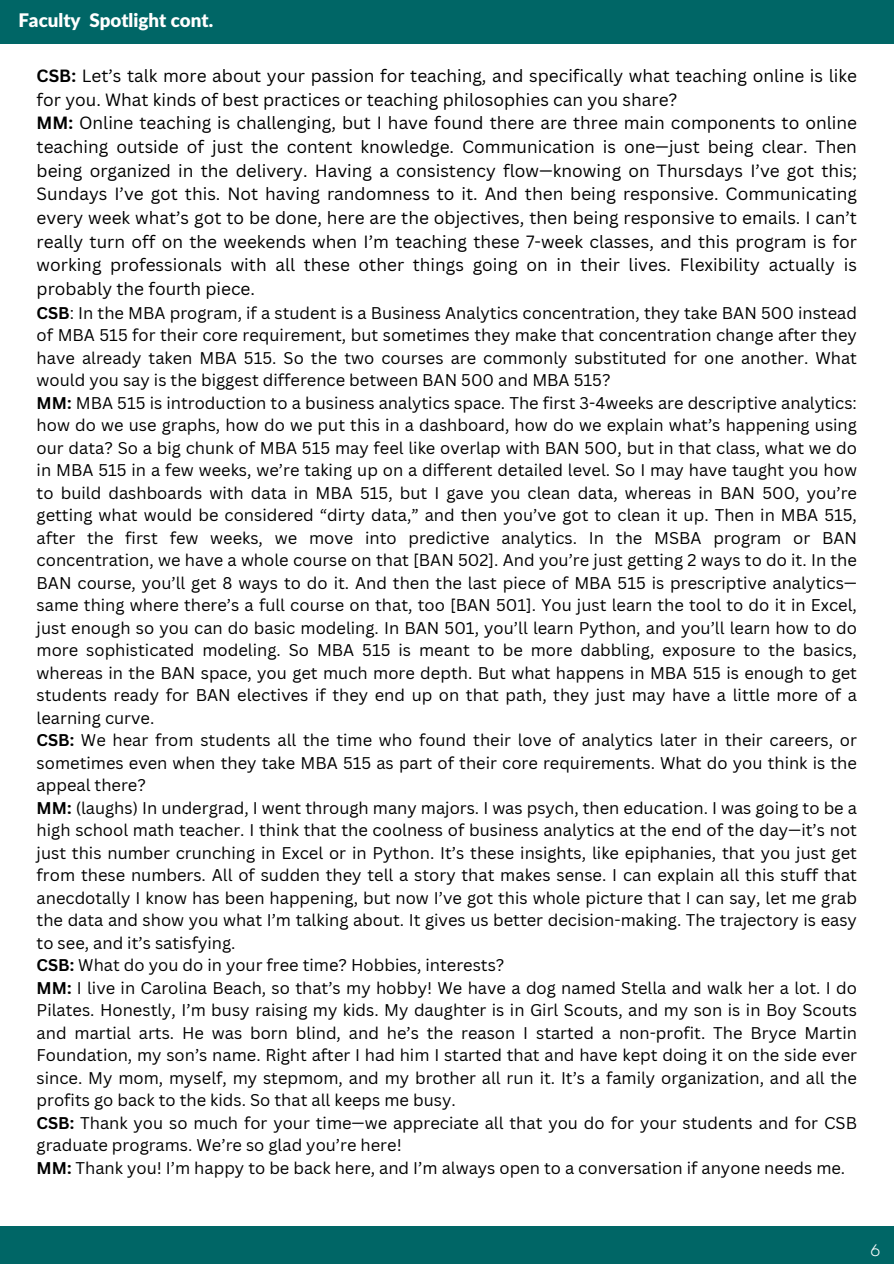
<style>
.page{position:relative;width:894px;height:1264px;background:#fff}
.page>*{position:absolute;margin:0;border:0;box-sizing:border-box;transform-origin:0 0}
.t1{font:900 18.75px "Lato Latin";color:#fff}
.t2{font:17.25px/23.7px "Canva Sans";color:#000}
.t3{font:16.65px "Garet";color:#fff}
.t4{font:16.5px/22.5px "Canva Sans";color:#000;text-align:justify}
.s1{font-weight:700}
</style>
<div class="page">
<div style="left:0;top:0;width:893px;height:43px;background:#066"></div>
<div style="left:0;top:1225px;width:893px;height:38px;background:#066"></div>
<h1 class="t1" style="left:18px;top:12px;width:196px">Faculty Spotlight cont.</h1>
<p class="t2" style="left:37px;top:64px;width:821px"><span class="s1">CSB:</span> Let’s talk more about your passion for teaching, and specifically what teaching online is like for you. What kinds of best practices or teaching philosophies can you share?</p>
<p class="t2" style="left:37px;top:111px;width:821px;text-align:justify"><span class="s1">MM:</span> Online teaching is challenging, but I have found there are three main components to online teaching outside of just the content knowledge. Communication is one—just being clear. Then being organized in the delivery. Having a consistency flow—knowing on Thursdays I’ve got this; Sundays I’ve got this. Not having randomness to it. And then being responsive. Communicating every week what’s got to be done, here are the objectives, then being responsive to emails. I can’t really turn off on the weekends when I’m teaching these 7-week classes, and this program is for working professionals with all these other things going on in their lives. Flexibility actually is probably the fourth piece.</p>
<p class="t4" style="left:37px;top:301px;width:821px"><span class="s1">CSB</span>: In the MBA program, if a student is a Business Analytics concentration, they take BAN 500 instead of MBA 515 for their core requirement, but sometimes they make that concentration change after they have already taken MBA 515. So the two courses are commonly substituted for one another. What would you say is the biggest difference between BAN 500 and MBA 515?</p>
<p class="t4" style="left:37px;top:391px;width:821px"><span class="s1">MM:</span> MBA 515 is introduction to a business analytics space. The first 3-4weeks are descriptive analytics: how do we use graphs, how do we put this in a dashboard, how do we explain what’s happening using our data? So a big chunk of MBA 515 may feel like overlap with BAN 500, but in that class, what we do in MBA 515 in a few weeks, we’re taking up on a different detailed level. So I may have taught you how to build dashboards with data in MBA 515, but I gave you clean data, whereas in BAN 500, you’re getting what would be considered “dirty data,” and then you’ve got to clean it up. Then in MBA 515, after the first few weeks, we move into predictive analytics. In the MSBA program or BAN concentration, we have a whole course on that [BAN 502]. And you’re just getting 2 ways to do it. In the BAN course, you’ll get 8 ways to do it. And then the last piece of MBA 515 is prescriptive analytics— same thing where there’s a full course on that, too [BAN 501]. You just learn the tool to do it in Excel, just enough so you can do basic modeling. In BAN 501, you’ll learn Python, and you’ll learn how to do more sophisticated modeling. So MBA 515 is meant to be more dabbling, exposure to the basics, whereas in the BAN space, you get much more depth. But what happens in MBA 515 is enough to get students ready for BAN electives if they end up on that path, they just may have a little more of a learning curve.</p>
<p class="t4" style="left:37px;top:728px;width:821px"><span class="s1">CSB:</span> We hear from students all the time who found their love of analytics later in their careers, or sometimes even when they take MBA 515 as part of their core requirements. What do you think is the appeal there?</p>
<p class="t4" style="left:37px;top:796px;width:821px"><span class="s1">MM:</span> (laughs) In undergrad, I went through many majors. I was psych, then education. I was going to be a high school math teacher. I think that the coolness of business analytics at the end of the day—it’s not just this number crunching in Excel or in Python. It’s these insights, like epiphanies, that you just get from these numbers. All of sudden they tell a story that makes sense. I can explain all this stuff that anecdotally I know has been happening, but now I’ve got this whole picture that I can say, let me grab the data and show you what I’m talking about. It gives us better decision-making. The trajectory is easy to see, and it’s satisfying.</p>
<p class="t4" style="left:37px;top:953px;width:469px"><span class="s1">CSB:</span> What do you do in your free time? Hobbies, interests?</p>
<p class="t4" style="left:37px;top:976px;width:821px"><span class="s1">MM:</span> I live in Carolina Beach, so that’s my hobby! We have a dog named Stella and walk her a lot. I do Pilates. Honestly, I’m busy raising my kids. My daughter is in Girl Scouts, and my son is in Boy Scouts and martial arts. He was born blind, and he’s the reason I started a non-profit. The Bryce Martin Foundation, my son’s name. Right after I had him I started that and have kept doing it on the side ever since. My mom, myself, my stepmom, and my brother all run it. It’s a family organization, and all the profits go back to the kids. So that all keeps me busy.</p>
<p class="t4" style="left:37px;top:1111px;width:821px"><span class="s1">CSB:</span> Thank you so much for your time—we appreciate all that you do for your students and for CSB graduate programs. We’re so glad you’re here!</p>
<p class="t4" style="left:37px;top:1156px;width:810px"><span class="s1">MM:</span> Thank you! I’m happy to be back here, and I’m always open to a conversation if anyone needs me.</p>
<p class="t3" style="left:869px;top:1238px;width:12px">6</p>
</div>
